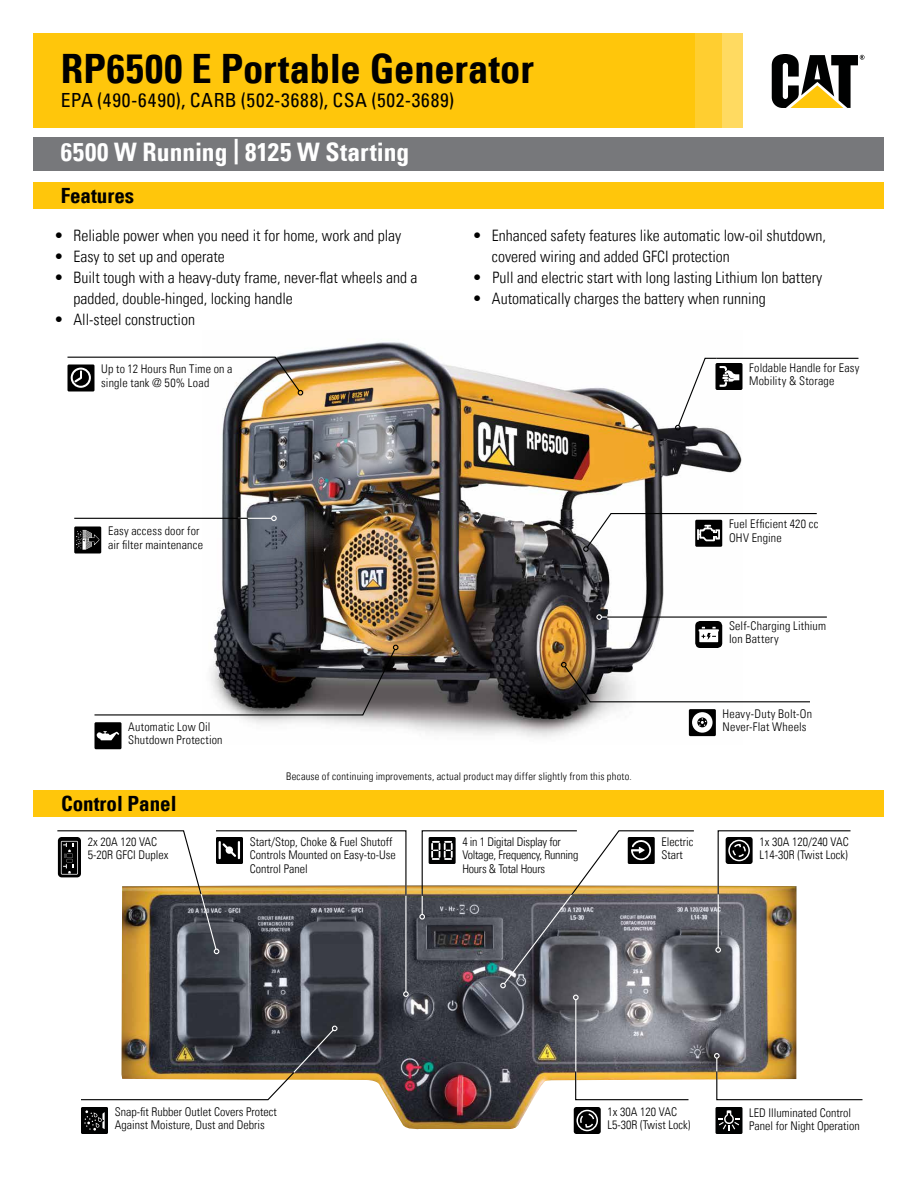
<style>
.page{position:relative;width:918px;height:1188px;background:#fff}
.page>*{position:absolute;margin:0;border:0;box-sizing:border-box;transform-origin:0 0}
.t1{font:700 condensed 40.5px "Univers LT";color:#000}
.t2{font:700 condensed 25.5px "Univers LT";letter-spacing:.005em;color:#fff}
.t3{font:700 condensed 21px "Univers LT";color:#000}
.t4{font:condensed 19.5px "Univers LT";letter-spacing:.04em;color:#000}
.t5{font:300 condensed 15.75px/21px "Univers LT";color:#000}
.t6{font:300 condensed 12px/13.5px "Univers LT";color:#000}
.t7{font:300 condensed 12px/13.5px "Univers LT";letter-spacing:.02em;color:#000}
.t8{font:300 condensed 12px/13.5px "Univers LT";letter-spacing:-.02em;color:#000}
.t9{font:300 condensed 10.5px "Univers LT";letter-spacing:.02em;color:#000}
</style>
<div class="page">
<img style="left:122px;top:885px;width:674px;height:245px">
<img style="left:202px;top:342px;width:540px;height:395px">
<img style="left:309px;top:393px;width:105px;height:90px">
<div style="left:34px;top:790px;width:850px;height:27px;background:#ffc60b"></div>
<svg style="left:67px;top:356px;width:236px;height:39px"></svg>
<div style="left:74px;top:527px;width:27px;height:27px;background:#000"></div>
<svg style="left:76px;top:530px;width:23px;height:20px"></svg>
<hr style="left:717px;top:358px;width:141px;height:1px;background:#000101">
<div style="left:34px;top:137px;width:850px;height:34px;background:#77787b"></div>
<div style="left:34px;top:182px;width:850px;height:27px;background:#ffc60b"></div>
<svg style="left:772px;top:54px;width:93px;height:54px"></svg>
<div style="left:34px;top:34px;width:661px;height:94px;background:#ffc60b"></div>
<div style="left:695px;top:34px;width:27px;height:94px;background:#ffce30"></div>
<div style="left:722px;top:34px;width:20px;height:94px;background:#ffda61"></div>
<svg style="left:675px;top:357px;width:67px;height:73px"></svg>
<svg style="left:94px;top:645px;width:305px;height:71px"></svg>
<div style="left:94px;top:722px;width:28px;height:27px;background:#000"></div>
<svg style="left:97px;top:731px;width:22px;height:9px"></svg>
<hr style="left:238px;top:518px;width:34px;height:1px;background:#fff">
<img style="left:263px;top:507px;width:95px;height:68px">
<hr style="left:74px;top:518px;width:174px;height:1px;background:#000">
<hr style="left:718px;top:884px;width:1px;height:64px;background:#fff">
<svg style="left:715px;top:947px;width:6px;height:6px"></svg>
<svg style="left:717px;top:830px;width:134px;height:66px"></svg>
<div style="left:574px;top:1107px;width:27px;height:27px;background:#000;border-radius:3px"></div>
<svg style="left:576px;top:1109px;width:22px;height:23px"></svg>
<hr style="left:575px;top:1000px;width:1px;height:83px;background:#fff">
<svg style="left:573px;top:995px;width:6px;height:5px"></svg>
<svg style="left:575px;top:1070px;width:115px;height:31px"></svg>
<svg style="left:714px;top:1053px;width:149px;height:48px"></svg>
<div style="left:716px;top:1107px;width:26px;height:27px;background:#000101"></div>
<svg style="left:718px;top:1110px;width:22px;height:21px"></svg>
<svg style="left:81px;top:1026px;width:257px;height:75px"></svg>
<div style="left:81px;top:1107px;width:27px;height:27px;background:#000101"></div>
<svg style="left:84px;top:1110px;width:21px;height:21px"></svg>
<hr style="left:405px;top:883px;width:1px;height:109px;background:#fff">
<svg style="left:403px;top:991px;width:6px;height:6px"></svg>
<svg style="left:57px;top:830px;width:350px;height:124px"></svg>
<svg style="left:419px;top:830px;width:276px;height:158px"></svg>
<svg style="left:596px;top:614px;width:15px;height:6px"></svg>
<hr style="left:607px;top:617px;width:220px;height:1px;background:#000">
<div style="left:695px;top:621px;width:27px;height:27px;background:#000;border-radius:5px"></div>
<svg style="left:699px;top:627px;width:20px;height:15px"></svg>
<svg style="left:583px;top:512px;width:234px;height:40px"></svg>
<svg style="left:561px;top:662px;width:249px;height:41px"></svg>
<svg style="left:689px;top:709px;width:27px;height:27px"></svg>
<p class="t1" style="left:61px;top:44px;width:475px">RP6500 E Portable Generator</p>
<p class="t4" style="left:61px;top:88px;width:395px">EPA (490-6490), CARB (502-3688), CSA (502-3689)</p>
<p class="t2" style="left:61px;top:136px;width:350px">6500 W Running | 8125 W Starting</p>
<p class="t3" style="left:61px;top:183px;width:75px">Features</p>
<p class="t5" style="left:54px;top:225px;width:349px">• Reliable power when you need it for home, work and play</p>
<p class="t5" style="left:54px;top:246px;width:172px">• Easy to set up and operate</p>
<p class="t5" style="left:73px;top:267px;width:345px;text-indent:-19px">• Built tough with a heavy-duty frame, never-flat wheels and a padded, double-hinged, locking handle</p>
<p class="t5" style="left:54px;top:309px;width:143px">• All-steel construction</p>
<p class="t6" style="left:101px;top:362px;width:133px">Up to 12 Hours Run Time on a single tank @ 50% Load</p>
<p class="t5" style="left:492px;top:225px;width:336px;text-indent:-19px">• Enhanced safety features like automatic low-oil shutdown, covered wiring and added GFCI protection</p>
<p class="t5" style="left:472px;top:267px;width:351px">• Pull and electric start with long lasting Lithium Ion battery</p>
<p class="t5" style="left:472px;top:288px;width:295px">• Automatically charges the battery when running</p>
<p class="t6" style="left:749px;top:361px;width:112px">Foldable Handle for Easy<br>Mobility &amp; Storage</p>
<p class="t6" style="left:108px;top:524px;width:97px">Easy access door for air filter maintenance</p>
<p class="t6" style="left:729px;top:517px;width:91px">Fuel Efficient 420 cc<br>OHV Engine</p>
<p class="t7" style="left:128px;top:720px;width:96px">Automatic Low Oil<br>Shutdown Protection</p>
<p class="t3" style="left:61px;top:790px;width:117px">Control Panel</p>
<p class="t9" style="left:286px;top:770px;width:347px">Because of continuing improvements, actual product may differ slightly from this photo.</p>
<p class="t8" style="left:462px;top:835px;width:117px">4 in 1 Digital Display for<br>Voltage, Frequency, Running<br>Hours &amp; Total Hours</p>
<p class="t6" style="left:250px;top:835px;width:147px">Start/Stop, Choke &amp; Fuel Shutoff<br>Controls Mounted on Easy-to-Use<br>Control Panel</p>
<p class="t6" style="left:88px;top:835px;width:82px">2x 20A 120 VAC<br>5-20R GFCI Duplex</p>
<p class="t6" style="left:662px;top:835px;width:33px">Electric<br>Start</p>
<p class="t6" style="left:729px;top:619px;width:99px">Self-Charging Lithium<br>Ion Battery</p>
<p class="t7" style="left:723px;top:707px;width:91px">Heavy-Duty Bolt-On<br>Never-Flat Wheels</p>
<p class="t6" style="left:759px;top:835px;width:91px">1x 30A 120/240 VAC<br>L14-30R (Twist Lock)</p>
<p class="t6" style="left:115px;top:1105px;width:163px">Snap-fit Rubber Outlet Covers Protect<br>Against Moisture, Dust and Debris</p>
<p class="t6" style="left:608px;top:1105px;width:85px">1x 30A 120 VAC<br>L5-30R (Twist Lock)</p>
<p class="t6" style="left:749px;top:1106px;width:112px">LED Illuminated Control<br>Panel for Night Operation</p>
</div>
